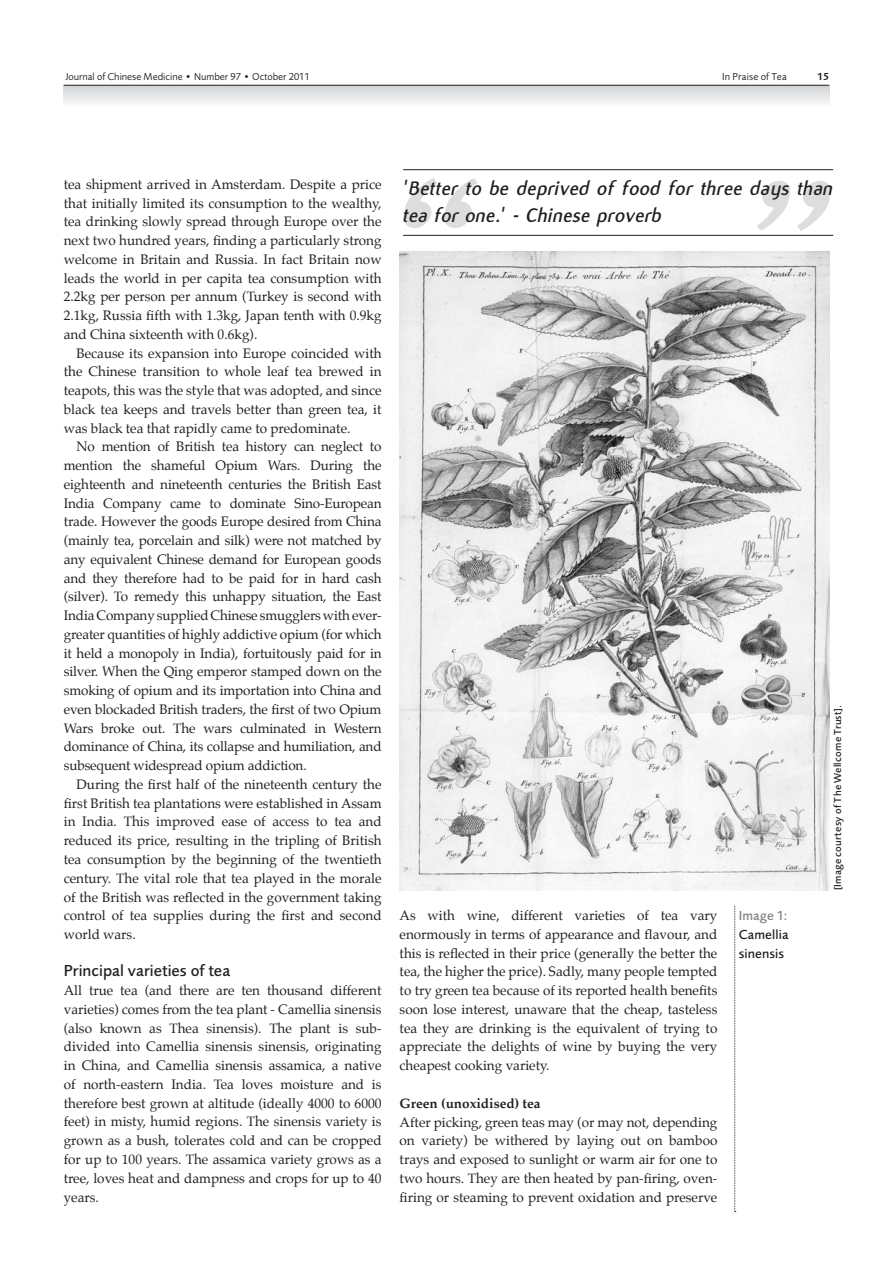
<style>
.page{position:relative;width:893px;height:1263px;background:#fff}
.page>*{position:absolute;margin:0;border:0;box-sizing:border-box;transform-origin:0 0}
.t1{font:italic 700 21px/27px "Flux";letter-spacing:.01em;color:#231f20}
.t2{font:500 16.5px "Foundry Sans";letter-spacing:.005em;color:#231f20}
.t3{font:13.5px/18.8px "Palatino";color:#231f20;text-align:justify}
.t4{font:700 13.5px "Palatino";color:#231f20}
.t5{font:500 13.5px/18.8px "Foundry Sans";letter-spacing:.01em;color:#231f20}
.t6{font:500 13.5px "Foundry Sans";letter-spacing:.015em;color:#808285}
.t7{font:500 10.5px "Foundry Sans";letter-spacing:.02em;color:#231f20}
.t8{font:10.5px "Foundry Sans";letter-spacing:.02em;color:#231f20}
.t9{font:600 10.5px "Foundry Sans";color:#231f20}
.t10{font:10.35px "Foundry Sans";color:#231f20}
</style>
<div class="page">
<svg style="left:64px;top:86px;width:765px;height:17px"></svg>
<hr style="left:64px;top:85px;width:765px;height:1px;background:#231f20">
<svg style="left:734px;top:905px;width:2px;height:307px"></svg>
<img style="left:399px;top:251px;width:430px;height:639px">
<svg style="left:403px;top:178px;width:74px;height:50px"></svg>
<svg style="left:757px;top:181px;width:74px;height:50px"></svg>
<hr style="left:403px;top:169px;width:430px;height:1px;background:#231f20">
<hr style="left:403px;top:235px;width:430px;height:1px;background:#231f20">
<p class="t10" style="left:65px;top:71px;width:246px">Journal of Chinese Medicine • Number 97 • October 2011</p>
<p class="t8" style="left:722px;top:70px;width:66px">In Praise of Tea</p>
<p class="t9" style="left:817px;top:71px;width:14px">15</p>
<p class="t3" style="left:64px;top:175px;width:319px">tea shipment arrived in Amsterdam. Despite a price that initially limited its consumption to the wealthy, tea drinking slowly spread through Europe over the next two hundred years, finding a particularly strong welcome in Britain and Russia. In fact Britain now leads the world in per capita tea consumption with 2.2kg per person per annum (Turkey is second with 2.1kg, Russia fifth with 1.3kg, Japan tenth with 0.9kg and China sixteenth with 0.6kg).</p>
<p class="t3" style="left:64px;top:344px;width:319px;text-indent:13px">Because its expansion into Europe coincided with the Chinese transition to whole leaf tea brewed in teapots, this was the style that was adopted, and since black tea keeps and travels better than green tea, it was black tea that rapidly came to predominate.</p>
<p class="t3" style="left:64px;top:437px;width:319px;text-indent:13px">No mention of British tea history can neglect to mention the shameful Opium Wars. During the eighteenth and nineteenth centuries the British East India Company came to dominate Sino-European trade. However the goods Europe desired from China (mainly tea, porcelain and silk) were not matched by any equivalent Chinese demand for European goods and they therefore had to be paid for in hard cash (silver). To remedy this unhappy situation, the East India Company supplied Chinese smugglers with ever&shy;greater quantities of highly addictive opium (for which it held a monopoly in India), fortuitously paid for in silver. When the Qing emperor stamped down on the smoking of opium and its importation into China and even blockaded British traders, the first of two Opium Wars broke out. The wars culminated in Western dominance of China, its collapse and humiliation, and subsequent widespread opium addiction.</p>
<p class="t3" style="left:64px;top:775px;width:319px;text-indent:13px">During the first half of the nineteenth century the first British tea plantations were established in Assam in India. This improved ease of access to tea and reduced its price, resulting in the tripling of British tea consumption by the beginning of the twentieth century. The vital role that tea played in the morale of the British was reflected in the government taking control of tea supplies during the first and second world wars.</p>
<p class="t2" style="left:64px;top:961px;width:168px">Principal varieties of tea</p>
<p class="t3" style="left:64px;top:981px;width:319px">All true tea (and there are ten thousand different varieties) comes from the tea plant - Camellia sinensis (also known as Thea sinensis). The plant is sub&shy;divided into Camellia sinensis sinensis, originating in China, and Camellia sinensis assamica, a native of north-eastern India. Tea loves moisture and is therefore best grown at altitude (ideally 4000 to 6000 feet) in misty, humid regions. The sinensis variety is grown as a bush, tolerates cold and can be cropped for up to 100 years. The assamica variety grows as a tree, loves heat and dampness and crops for up to 40 years.</p>
<h1 class="t1" style="left:403px;top:175px;width:432px">'Better to be deprived of food for three days than tea for one.' - Chinese proverb</h1>
<p class="t3" style="left:400px;top:906px;width:319px">As with wine, different varieties of tea vary enormously in terms of appearance and flavour, and this is reflected in their price (generally the better the tea, the higher the price). Sadly, many people tempted to try green tea because of its reported health benefits soon lose interest, unaware that the cheap, tasteless tea they are drinking is the equivalent of trying to appreciate the delights of wine by buying the very cheapest cooking variety.</p>
<p class="t4" style="left:400px;top:1091px;width:142px">Green (unoxidised) tea</p>
<p class="t3" style="left:400px;top:1112px;width:319px">After picking, green teas may (or may not, depending on variety) be withered by laying out on bamboo trays and exposed to sunlight or warm air for one to two hours. They are then heated by pan-firing, oven&shy;firing or steaming to prevent oxidation and preserve</p>
<p class="t6" style="left:739px;top:908px;width:51px">Image 1:</p>
<p class="t5" style="left:739px;top:925px;width:51px">Camellia sinensis</p>
<p class="t7" style="left:831px;top:890px;width:187px;rotate:-90deg">[Image courtesy of The Wellcome Trust].</p>
</div>
